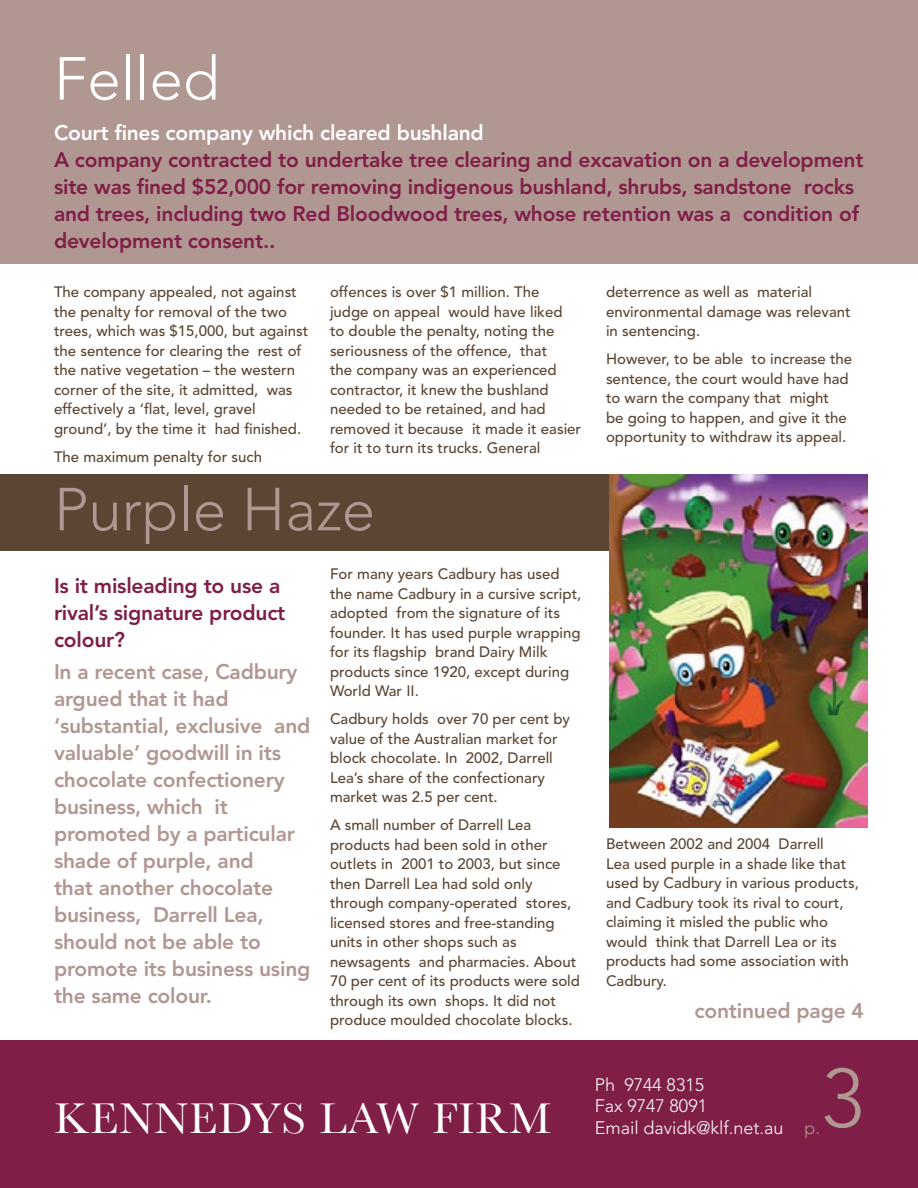
<style>
.page{position:relative;width:918px;height:1188px;background:#fff}
.page>*{position:absolute;margin:0;border:0;box-sizing:border-box;transform-origin:0 0}
.t1{font:300 82.5px "Avenir";color:#b19792}
.haeding2{font:300 60px "Avenir";color:#b19792}
.heading1{font:300 60px "Avenir";color:#fff}
.t2{font:45px "Baskerville";letter-spacing:.025em;color:#fff}
.subhaeding1{font:800 21px/27px "Avenir";letter-spacing:-.01em;color:#7f1e47}
.subhaeding1-2{font:800 21px/27px "Avenir";letter-spacing:-.01em;color:#b19792}
.t3{font:300 18px/21.6px "Avenir";color:#fff}
.t4{font:500 15px/19.5px "Avenir";color:#5b4533}
.s1{color:#fff}
.s2{color:#b19792}
</style>
<div class="page">
<div style="left:0;top:1041px;width:918px;height:147px;background:#7f1e47"></div>
<div style="left:0;top:475px;width:610px;height:76px;background:#5b4533"></div>
<div style="left:0;top:0;width:918px;height:264px;background:#b19792"></div>
<img style="left:609px;top:475px;width:258px;height:352px">
<p class="heading1" style="left:54px;top:44px;width:167px">Felled</p>
<p class="subhaeding1" style="left:54px;top:119px;width:811px"><span class="s1">Court fines company which cleared bushland<br></span>A company contracted to undertake tree clearing and excavation on a development site was fined $52,000 for removing indigenous bushland, shrubs, sandstone rocks and trees, including two Red Bloodwood trees, whose retention was a condition of development consent..</p>
<p class="t4" style="left:54px;top:283px;width:256px">The company appealed, not against the penalty for removal of the two trees, which was $15,000, but against the sentence for clearing the rest of the native vegetation – the western corner of the site, it admitted, was effectively a ‘flat, level, gravel ground’, by the time it had finished.</p>
<p class="t4" style="left:54px;top:447px;width:210px">The maximum penalty for such</p>
<p class="t4" style="left:330px;top:283px;width:253px">offences is over $1 million. The judge on appeal would have liked<br>to double the penalty, noting the seriousness of the offence, that<br>the company was an experienced contractor, it knew the bushland needed to be retained, and had removed it because it made it easier for it to turn its trucks. General</p>
<p class="t4" style="left:606px;top:283px;width:246px">deterrence as well as material environmental damage was relevant in sentencing.</p>
<p class="t4" style="left:606px;top:350px;width:248px">However, to be able to increase the sentence, the court would have had to warn the company that might<br>be going to happen, and give it the opportunity to withdraw its appeal.</p>
<p class="haeding2" style="left:54px;top:474px;width:323px">Purple Haze</p>
<p class="subhaeding1" style="left:54px;top:573px;width:233px">Is it misleading to use a rival’s signature product colour?</p>
<p class="subhaeding1-2" style="left:54px;top:658px;width:258px">In a recent case, Cadbury argued that it had ‘substantial, exclusive and valuable’ goodwill in its chocolate confectionery business, which it promoted by a particular shade of purple, and<br>that another chocolate business, Darrell Lea, should not be able to promote its business using the same colour.</p>
<p class="t4" style="left:330px;top:564px;width:253px">For many years Cadbury has used the name Cadbury in a cursive script, adopted from the signature of its founder. It has used purple wrapping for its flagship brand Dairy Milk products since 1920, except during<br>World War II.</p>
<p class="t4" style="left:330px;top:709px;width:242px">Cadbury holds over 70 per cent by value of the Australian market for block chocolate. In 2002, Darrell<br>Lea’s share of the confectionary market was 2.5 per cent.</p>
<p class="t4" style="left:330px;top:815px;width:252px">A small number of Darrell Lea products had been sold in other outlets in 2001 to 2003, but since then Darrell Lea had sold only through company-operated stores, licensed stores and free-standing units in other shops such as newsagents and pharmacies. About<br>70 per cent of its products were sold through its own shops. It did not produce moulded chocolate blocks.</p>
<h3 class="t2" style="left:54px;top:1092px;width:499px">KENNEDYS LAW FIRM</h3>
<p class="t4" style="left:606px;top:835px;width:254px">Between 2002 and 2004 Darrell<br>Lea used purple in a shade like that used by Cadbury in various products, and Cadbury took its rival to court, claiming it misled the public who would think that Darrell Lea or its products had some association with<br>Cadbury.</p>
<p class="subhaeding1-2" style="left:694px;top:997px;width:171px">continued page 4</p>
<p class="t1" style="left:821px;top:1050px;width:44px">3</p>
<p class="t3" style="left:595px;top:1074px;width:227px">Ph 9744 8315<br>Fax 9747 8091<br>Email davidk@klf.net.au <span class="s2">p.</span></p>
</div>
